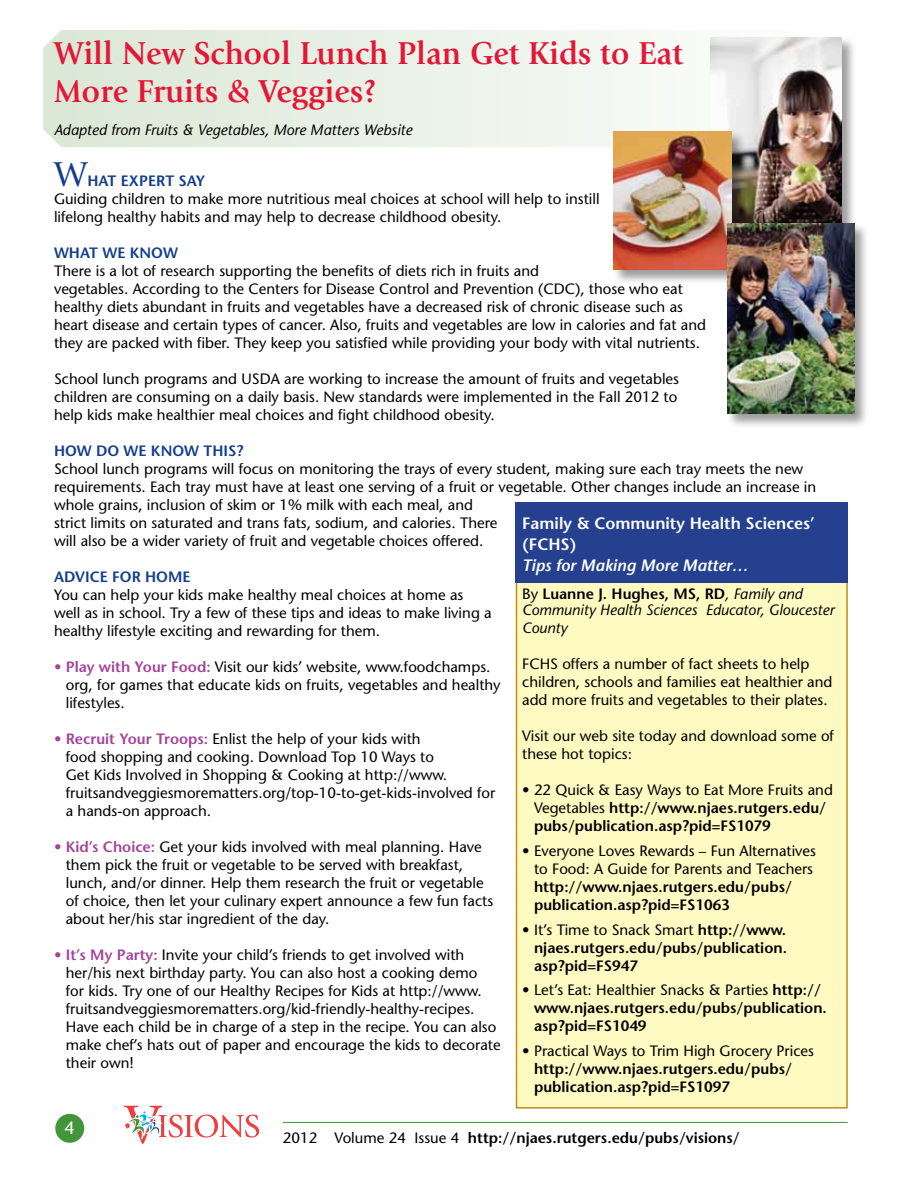
<style>
.page{position:relative;width:918px;height:1188px;background:#fff}
.page>*{position:absolute;margin:0;border:0;box-sizing:border-box;transform-origin:0 0}
.t1{font:36px "Giovanni";color:#133d8d}
.t2{font:700 33px/37.5px "Giovanni";color:#e31837;scale:.96 1}
.t3{font:18px "Stone Sans";color:#fff}
.t4{font:600 16.5px/21px "Stone Sans";color:#fff}
.t5{font:italic 600 16.5px "Stone Sans";color:#fff}
.t6{font:15px/18px "Stone Sans";color:#000}
.t7{font:600 15px/18px "Stone Sans";color:#000}
.t8{font:italic 15px/16.5px "Stone Sans";color:#000}
.t9{font:600 15px "Stone Sans";color:#133d8d}
.s1{font-weight:600;color:#a54399}
.s2{font-style:normal}
.s3{font-weight:600;font-style:normal}
.s4{font-weight:400}
</style>
<div class="page">
<div style="left:55px;top:1114px;width:29px;height:29px;background:#439539;border-radius:50%"></div>
<svg style="left:124px;top:1106px;width:135px;height:38px"></svg>
<hr style="left:283px;top:1122px;width:565px;height:1px;background:#439539">
<svg style="left:43px;top:30px;width:621px;height:117px"></svg>
<div style="left:709px;top:36px;width:148px;height:215px;background:#000;opacity:.39"></div>
<img style="left:710px;top:38px;width:131px;height:184px">
<div style="left:612px;top:130px;width:134px;height:155px;background:#000;opacity:.39"></div>
<img style="left:613px;top:132px;width:119px;height:138px">
<div style="left:726px;top:222px;width:143px;height:207px;background:#000;opacity:.39"></div>
<img style="left:727px;top:224px;width:128px;height:190px">
<div style="left:516px;top:502px;width:332px;height:607px;background:#fffac2;border:2px solid #c88a12"></div>
<div style="left:516px;top:502px;width:332px;height:81px;background:#25408f"></div>
<h2 class="t2" style="left:54px;top:35px;width:657px">Will New School Lunch Plan Get Kids to Eat<br>More Fruits &amp; Veggies?</h2>
<p class="t8" style="left:54px;top:122px;width:360px">Adapted from Fruits &amp; Vegetables, More Matters Website</p>
<h1 class="t1" style="left:54px;top:154px;width:35px">W</h1>
<p class="t9" style="left:87px;top:172px;width:120px">HAT EXPERT SAY</p>
<p class="t6" style="left:54px;top:190px;width:547px">Guiding children to make more nutritious meal choices at school will help to instill lifelong healthy habits and may help to decrease childhood obesity.</p>
<p class="t9" style="left:54px;top:244px;width:125px">WHAT WE KNOW</p>
<p class="t6" style="left:54px;top:262px;width:654px">There is a lot of research supporting the benefits of diets rich in fruits and<br>vegetables. According to the Centers for Disease Control and Prevention (CDC), those who eat healthy diets abundant in fruits and vegetables have a decreased risk of chronic disease such as heart disease and certain types of cancer. Also, fruits and vegetables are low in calories and fat and they are packed with fiber. They keep you satisfied while providing your body with vital nutrients.</p>
<p class="t6" style="left:54px;top:370px;width:627px;text-align:justify">School lunch programs and USDA are working to increase the amount of fruits and vegetables children are consuming on a daily basis. New standards were implemented in the Fall 2012 to help kids make healthier meal choices and fight childhood obesity.</p>
<p class="t9" style="left:54px;top:442px;width:191px">HOW DO WE KNOW THIS?</p>
<p class="t6" style="left:54px;top:460px;width:764px">School lunch programs will focus on monitoring the trays of every student, making sure each tray meets the new requirements. Each tray must have at least one serving of a fruit or vegetable. Other changes include an increase in whole grains, inclusion of skim or 1% milk with each meal, and<br>strict limits on saturated and trans fats, sodium, and calories. There<br>will also be a wider variety of fruit and vegetable choices offered.</p>
<p class="t9" style="left:54px;top:568px;width:138px">ADVICE FOR HOME</p>
<p class="t6" style="left:54px;top:586px;width:439px">You can help your kids make healthy meal choices at home as well as in school. Try a few of these tips and ideas to make living a healthy lifestyle exciting and rewarding for them.</p>
<p class="t6" style="left:66px;top:658px;width:436px;text-indent:-12px"><span class="s1">• Play with Your Food:</span> Visit our kids’ website, www.foodchamps. org, for games that educate kids on fruits, vegetables and healthy lifestyles.</p>
<p class="t6" style="left:66px;top:730px;width:431px;text-indent:-12px"><span class="s1">• Recruit Your Troops:</span> Enlist the help of your kids with<br>food shopping and cooking. Download Top 10 Ways to<br>Get Kids Involved in Shopping &amp; Cooking at http://www. fruitsandveggiesmorematters.org/top-10-to-get-kids-involved for a hands-on approach.</p>
<p class="t6" style="left:66px;top:838px;width:429px;text-indent:-12px"><span class="s1">• Kid’s Choice:</span> Get your kids involved with meal planning. Have them pick the fruit or vegetable to be served with breakfast, lunch, and/or dinner. Help them research the fruit or vegetable of choice, then let your culinary expert announce a few fun facts about her/his star ingredient of the day.</p>
<p class="t6" style="left:66px;top:946px;width:436px;text-indent:-12px"><span class="s1">• It’s My Party:</span> Invite your child’s friends to get involved with her/his next birthday party. You can also host a cooking demo<br>for kids. Try one of our Healthy Recipes for Kids at http://www. fruitsandveggiesmorematters.org/kid-friendly-healthy-recipes.<br>Have each child be in charge of a step in the recipe. You can also make chef’s hats out of paper and encourage the kids to decorate their own!</p>
<p class="t4" style="left:522px;top:513px;width:294px">Family &amp; Community Health Sciences’ (FCHS)</p>
<p class="t5" style="left:522px;top:555px;width:228px">Tips for Making More Matter…</p>
<p class="t8" style="left:522px;top:585px;width:314px"><span class="s2">By</span> <span class="s3">Luanne J. Hughes, MS, RD</span>, Family and<br>Community Health Sciences Educator, Gloucester</p>
<p class="t8" style="left:522px;top:620px;width:47px">County</p>
<p class="t6" style="left:522px;top:655px;width:312px">FCHS offers a number of fact sheets to help children, schools and families eat healthier and add more fruits and vegetables to their plates.</p>
<p class="t6" style="left:522px;top:727px;width:313px">Visit our web site today and download some of these hot topics:</p>
<p class="t7" style="left:534px;top:781px;width:300px;text-indent:-12px"><span class="s4">• 22 Quick &amp; Easy Ways to Eat More Fruits and<br>Vegetables</span> http://www.njaes.rutgers.edu/ pubs/publication.asp?pid=FS1079</p>
<p class="t6" style="left:522px;top:842px;width:295px;text-align:center">• Everyone Loves Rewards – Fun Alternatives to Food: A Guide for Parents and Teachers</p>
<p class="t7" style="left:534px;top:877px;width:259px">http://www.njaes.rutgers.edu/pubs/ publication.asp?pid=FS1063</p>
<p class="t7" style="left:534px;top:920px;width:254px;text-align:justify;text-indent:-12px"><span class="s4">• It’s Time to Snack Smart</span> http://www. njaes.rutgers.edu/pubs/publication. asp?pid=FS947</p>
<p class="t7" style="left:534px;top:981px;width:294px;text-indent:-12px"><span class="s4">• Let’s Eat: Healthier Snacks &amp; Parties</span> http:// www.njaes.rutgers.edu/pubs/publication. asp?pid=FS1049</p>
<p class="t6" style="left:522px;top:1042px;width:293px">• Practical Ways to Trim High Grocery Prices</p>
<p class="t7" style="left:534px;top:1060px;width:259px">http://www.njaes.rutgers.edu/pubs/ publication.asp?pid=FS1097</p>
<p class="t3" style="left:65px;top:1117px;width:12px">4</p>
<p class="t7" style="left:283px;top:1129px;width:458px"><span class="s4">2012 Volume 24 Issue 4</span> http://njaes.rutgers.edu/pubs/visions/</p>
</div>
